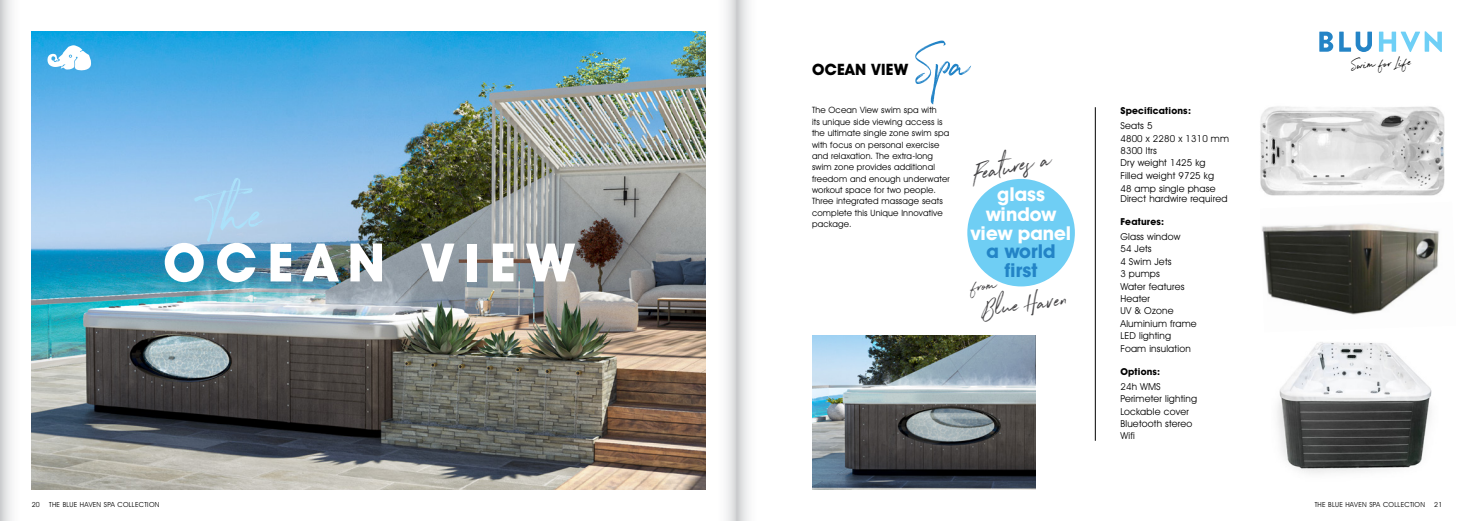
<style>
.page{position:relative;width:1474px;height:521px;background:#fff}
.page>*{position:absolute;margin:0;border:0;box-sizing:border-box;transform-origin:0 0}
.t1{font:700 53.29px "Avant Garde IT Cby BT";letter-spacing:.2em;color:#fff}
.t2{font:51.62px "Northwell";color:#2384c7}
.t3{font:italic 27.74px "Northwell";color:#414042}
.t4{font:25.64px "Northwell";color:#414042;scale:1.04 1}
.t5{font:700 19.25px/20.7px "Avant Garde IT Cby BT";color:#fff;text-align:center}
.t6{font:700 19.25px/18.7px "Avant Garde IT Cby BT";color:#2384c6;text-align:center}
.t7{font:18.9px "Northwell";color:#414042;scale:1.04 1}
.t8{font:700 15.75px "Avant Garde IT Cby BT";letter-spacing:.02em;color:#000}
.t9{font:15.49px "Northwell";color:#000}
.t10{font:9.62px/12.4px "Avant Garde IT Cby BT";letter-spacing:.02em;color:#000}
.t11{font:700 9.62px "Avant Garde IT Cby BT";letter-spacing:.02em;color:#000}
.t12{font:8.75px/11.4px "Avant Garde IT Cby BT";letter-spacing:.02em;color:#000}
.t13{font:7px "Avant Garde IT Cby BT";letter-spacing:.04em;color:#000}
.s1{font-size:15.31px}
</style>
<div class="page">
<img style="left:1260px;top:106px;width:184px;height:90px">
<img style="left:1277px;top:342px;width:155px;height:131px">
<img style="left:1262px;top:223px;width:177px;height:92px">
<div style="left:0;top:0;width:22px;height:521px;background:linear-gradient(to right,#d7d8d9,#fff)"></div>
<div style="left:715px;top:0;width:22px;height:521px;background:linear-gradient(to right,#fff,#dbdcdd)"></div>
<svg style="left:736px;top:0;width:13px;height:521px"></svg>
<img style="left:32px;top:32px;width:673px;height:457px">
<svg style="left:47px;top:45px;width:45px;height:26px"></svg>
<hr style="left:1095px;top:107px;width:1px;height:334px;background:#000">
<img style="left:812px;top:335px;width:223px;height:154px">
<svg style="left:1319px;top:32px;width:14px;height:20px"></svg>
<svg style="left:1339px;top:32px;width:32px;height:20px"></svg>
<svg style="left:1378px;top:31px;width:63px;height:21px"></svg>
<div style="left:967px;top:179px;width:107px;height:107px;background:#6fcef4;border-radius:50%"></div>
<h1 class="t1" style="left:163px;top:230px;width:412px">OCEAN VIEW</h1>
<h2 class="t2" style="left:918px;top:27px;width:53px">Spa</h2>
<h3 class="t8" style="left:812px;top:59px;width:97px">OCEAN VIEW</h3>
<p class="t12" style="left:812px;top:104px;width:139px">The Ocean View swim spa with<br>its unique side viewing access is the ultimate single zone swim spa with focus on personal exercise and relaxation. The extra-long swim zone provides additional freedom and enough underwater workout space for two people.<br>Three integrated massage seats complete this Unique Innovative package.</p>
<h3 class="t3" style="left:969px;top:154px;width:80px;rotate:-11deg">Features a</h3>
<h3 class="t5" style="left:986px;top:183px;width:71px">glass window</h3>
<h3 class="t5" style="left:970px;top:222px;width:102px">view panel</h3>
<h3 class="t6" style="left:986px;top:242px;width:70px">a world first</h3>
<h3 class="t4" style="left:981px;top:291px;width:82px;rotate:-7deg">Blue Haven</h3>
<h3 class="t7" style="left:970px;top:274px;width:25px;rotate:-7deg">from</h3>
<p class="t11" style="left:1120px;top:105px;width:72px">Specifications:</p>
<p class="t10" style="left:1120px;top:120px;width:110px">Seats 5<br>4800 x 2280 x 1310 mm<br>8300 ltrs<br>Dry weight 1425 kg<br>Filled weight 9725 kg<br>48 amp single phase</p>
<p class="t10" style="left:1120px;top:192px;width:109px">Direct hardwire required</p>
<p class="t11" style="left:1120px;top:216px;width:45px">Features:</p>
<p class="t10" style="left:1120px;top:230px;width:78px">Glass window<br>54 Jets<br>4 Swim Jets<br>3 pumps<br>Water features<br>Heater<br>UV &amp; Ozone<br>Aluminium frame<br>LED lighting<br>Foam insulation</p>
<p class="t11" style="left:1120px;top:365px;width:41px">Options:</p>
<p class="t10" style="left:1120px;top:380px;width:78px">24h WMS<br>Perimeter lighting<br>Lockable cover<br>Bluetooth stereo<br>Wifi</p>
<h3 class="t9" style="left:1351px;top:54px;width:61px;rotate:-3deg">Swim for <span class="s1">Life</span></h3>
<p class="t13" style="left:32px;top:500px;width:10px">20</p>
<p class="t13" style="left:49px;top:500px;width:112px">THE BLUE HAVEN SPA COLLECTION</p>
<p class="t13" style="left:1314px;top:500px;width:112px">THE BLUE HAVEN SPA COLLECTION</p>
<p class="t13" style="left:1434px;top:500px;width:10px">21</p>
</div>
